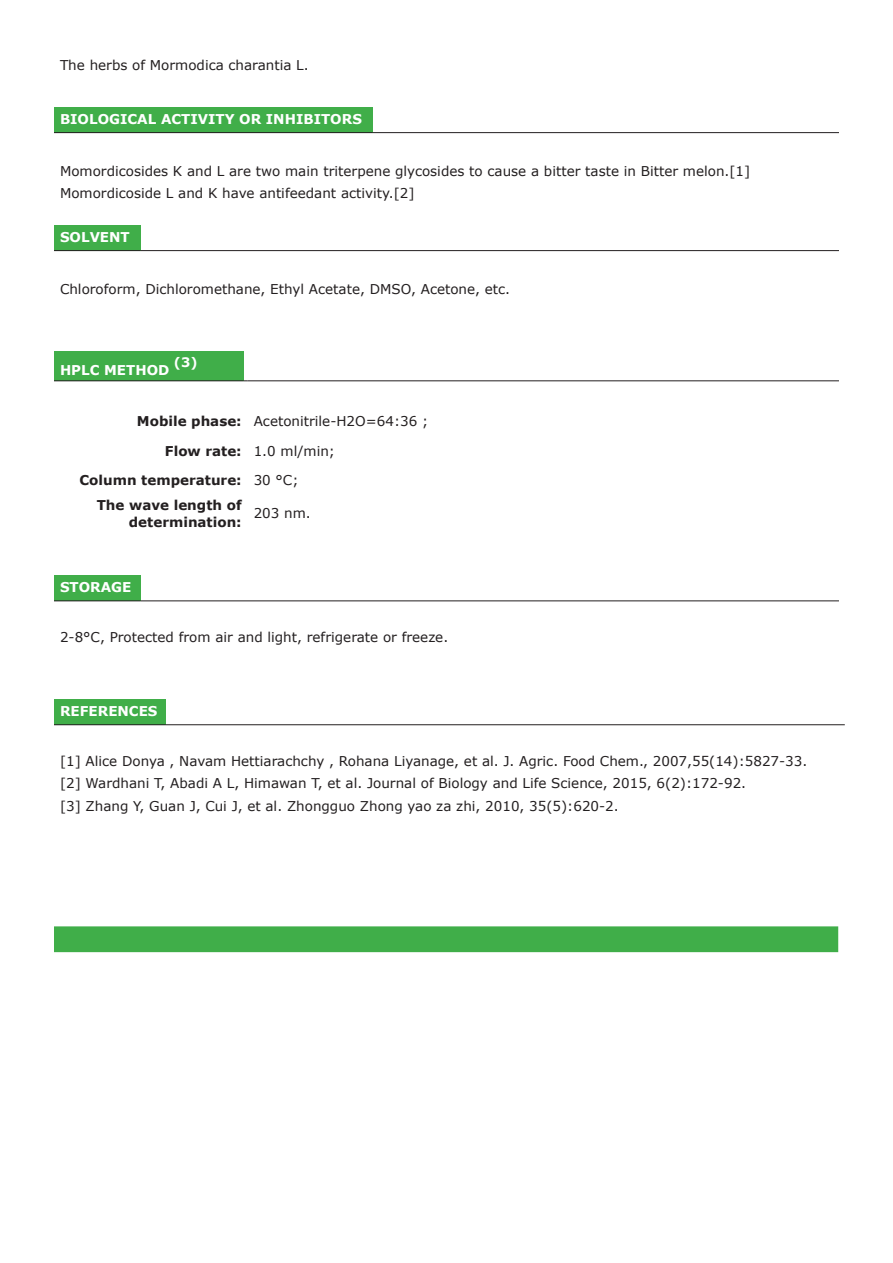
<style>
.page{position:relative;width:893px;height:1263px;background:#fff}
.page>*{position:absolute;margin:0;border:0;box-sizing:border-box;transform-origin:0 0}
.t1{font:13.5px "Verdana";color:#231f20}
.t2{font:700 13.5px/16.2px "Verdana";color:#231f20;text-align:right}
.t3{font:700 13.5px "Verdana";color:#fff}
.t4{font:700 13.05px "Verdana";color:#fff}
</style>
<div class="page">
<div style="left:54px;top:108px;width:319px;height:25px;background:#40ae49"></div>
<hr style="left:54px;top:132px;width:319px;height:1px;background:#231f20">
<hr style="left:373px;top:132px;width:466px;height:1px;background:#231f20">
<div style="left:54px;top:225px;width:86px;height:26px;background:#40ae49"></div>
<hr style="left:54px;top:250px;width:86px;height:1px;background:#231f20">
<hr style="left:140px;top:250px;width:699px;height:1px;background:#231f20">
<div style="left:54px;top:352px;width:189px;height:29px;background:#40ae49"></div>
<hr style="left:54px;top:381px;width:189px;height:1px;background:#231f20">
<hr style="left:248px;top:381px;width:591px;height:1px;background:#231f20">
<div style="left:54px;top:576px;width:86px;height:25px;background:#40ae49"></div>
<hr style="left:54px;top:601px;width:86px;height:1px;background:#231f20">
<hr style="left:140px;top:601px;width:699px;height:1px;background:#231f20">
<div style="left:54px;top:700px;width:112px;height:25px;background:#40ae49"></div>
<hr style="left:54px;top:724px;width:112px;height:1px;background:#231f20">
<hr style="left:166px;top:724px;width:679px;height:1px;background:#231f20">
<div style="left:54px;top:926px;width:784px;height:26px;background:#40ae49"></div>
<p class="t1" style="left:60px;top:57px;width:250px">The herbs of Mormodica charantia L.</p>
<p class="t3" style="left:60px;top:110px;width:303px">BIOLOGICAL ACTIVITY OR INHIBITORS</p>
<p class="t1" style="left:60px;top:162px;width:692px">Momordicosides K and L are two main triterpene glycosides to cause a bitter taste in Bitter melon.[1]</p>
<p class="t1" style="left:60px;top:184px;width:356px">Momordicoside L and K have antifeedant activity.[2]</p>
<p class="t3" style="left:60px;top:228px;width:71px">SOLVENT</p>
<p class="t1" style="left:60px;top:281px;width:452px">Chloroform, Dichloromethane, Ethyl Acetate, DMSO, Acetone, etc.</p>
<p class="t3" style="left:60px;top:361px;width:111px">HPLC METHOD</p>
<p class="t4" style="left:174px;top:354px;width:25px">(3)</p>
<p class="t2" style="left:137px;top:413px;width:106px">Mobile phase:</p>
<p class="t1" style="left:254px;top:412px;width:176px">Acetonitrile-H2O=64:36 ;</p>
<p class="t2" style="left:165px;top:443px;width:78px">Flow rate:</p>
<p class="t1" style="left:254px;top:442px;width:83px">1.0 ml/min;</p>
<p class="t2" style="left:80px;top:472px;width:164px">Column temperature:</p>
<p class="t1" style="left:254px;top:471px;width:46px">30 °C;</p>
<p class="t2" style="left:97px;top:497px;width:146px">The wave length of determination:</p>
<p class="t1" style="left:254px;top:505px;width:59px">203 nm.</p>
<p class="t3" style="left:60px;top:578px;width:73px">STORAGE</p>
<p class="t1" style="left:60px;top:629px;width:390px">2-8°C, Protected from air and light, refrigerate or freeze.</p>
<p class="t3" style="left:60px;top:702px;width:99px">REFERENCES</p>
<p class="t1" style="left:60px;top:753px;width:749px">[1] Alice Donya , Navam Hettiarachchy , Rohana Liyanage, et al. J. Agric. Food Chem., 2007,55(14):5827-33.</p>
<p class="t1" style="left:60px;top:775px;width:688px">[2] Wardhani T, Abadi A L, Himawan T, et al. Journal of Biology and Life Science, 2015, 6(2):172-92.</p>
<p class="t1" style="left:60px;top:797px;width:560px">[3] Zhang Y, Guan J, Cui J, et al. Zhongguo Zhong yao za zhi, 2010, 35(5):620-2.</p>
</div>
